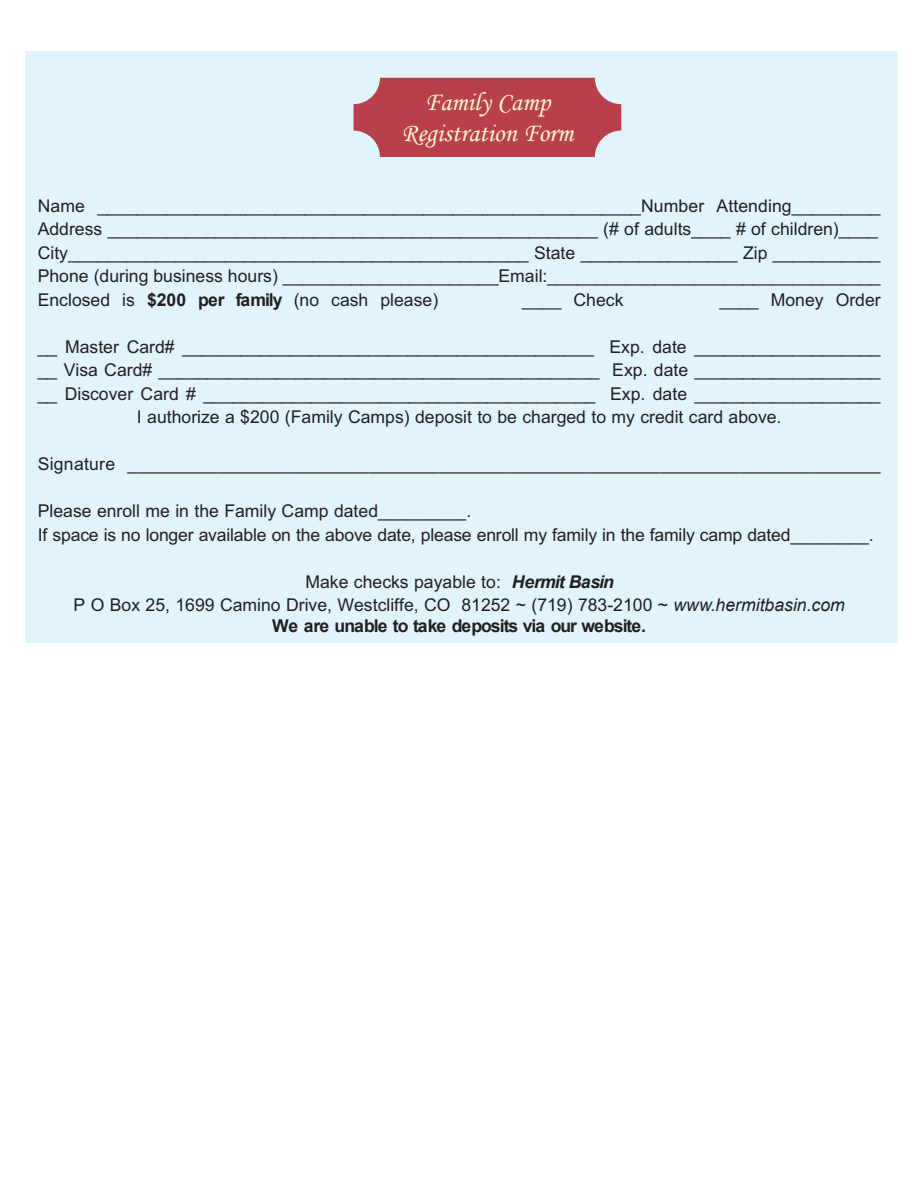
<style>
.page{position:relative;width:918px;height:1188px;background:#fff}
.page>*{position:absolute;margin:0;border:0;box-sizing:border-box;transform-origin:0 0}
.t1{font:26.4px/31.7px "Monotype Corsiva";color:#fffbce;text-align:center}
.t2{font:17.55px/23.5px "Arial";color:#231f20}
.t3{font:700 17.55px "Arial";letter-spacing:-.055em;color:#231f20}
.s1{font-weight:700}
.s2{font-weight:700;font-style:italic}
.s3{font-style:italic}
</style>
<div class="page">
<div style="left:26px;top:51px;width:872px;height:591px;background:#e1f4fc"></div>
<div style="left:354px;top:78px;width:267px;height:79px;background:#b93f4a;border-radius:26px"></div>
<p class="t1" style="left:401px;top:86px;width:173px">Family Camp<br>Registration Form</p>
<p class="t2" style="left:38px;top:194px;width:844px">Name _______________________________________________________Number Attending_________ Address __________________________________________________ (# of adults____ # of children)____ City_______________________________________________ State ________________ Zip ___________ Phone (during business hours) ______________________Email:__________________________________ Enclosed is <span class="s1">$200 per family</span> (no cash please)</p>
<p class="t2" style="left:522px;top:288px;width:103px">____ Check</p>
<p class="t2" style="left:720px;top:288px;width:163px">____ Money Order</p>
<p class="t2" style="left:38px;top:335px;width:844px;text-align:center">__ Master Card# __________________________________________ Exp. date ___________________ __ Visa Card# _____________________________________________ Exp. date ___________________ __ Discover Card # ________________________________________ Exp. date ___________________ I authorize a $200 (Family Camps) deposit to be charged to my credit card above.</p>
<p class="t2" style="left:38px;top:452px;width:844px">Signature ___________________________________________________________________________</p>
<p class="t2" style="left:38px;top:499px;width:838px">Please enroll me in the Family Camp dated_________.<br>If space is no longer available on the above date, please enroll my family in the family camp dated________.</p>
<p class="t2" style="left:74px;top:570px;width:773px;text-align:center">Make checks payable to: <span class="s2">Hermit Basin<br></span>P O Box 25, 1699 Camino Drive, Westcliffe, CO 81252 ~ (719) 783-2100 ~ <span class="s3">www.hermitbasin.com</span></p>
<p class="t3" style="left:272px;top:616px;width:375px">We are unable to take deposits via our website.</p>
</div>
